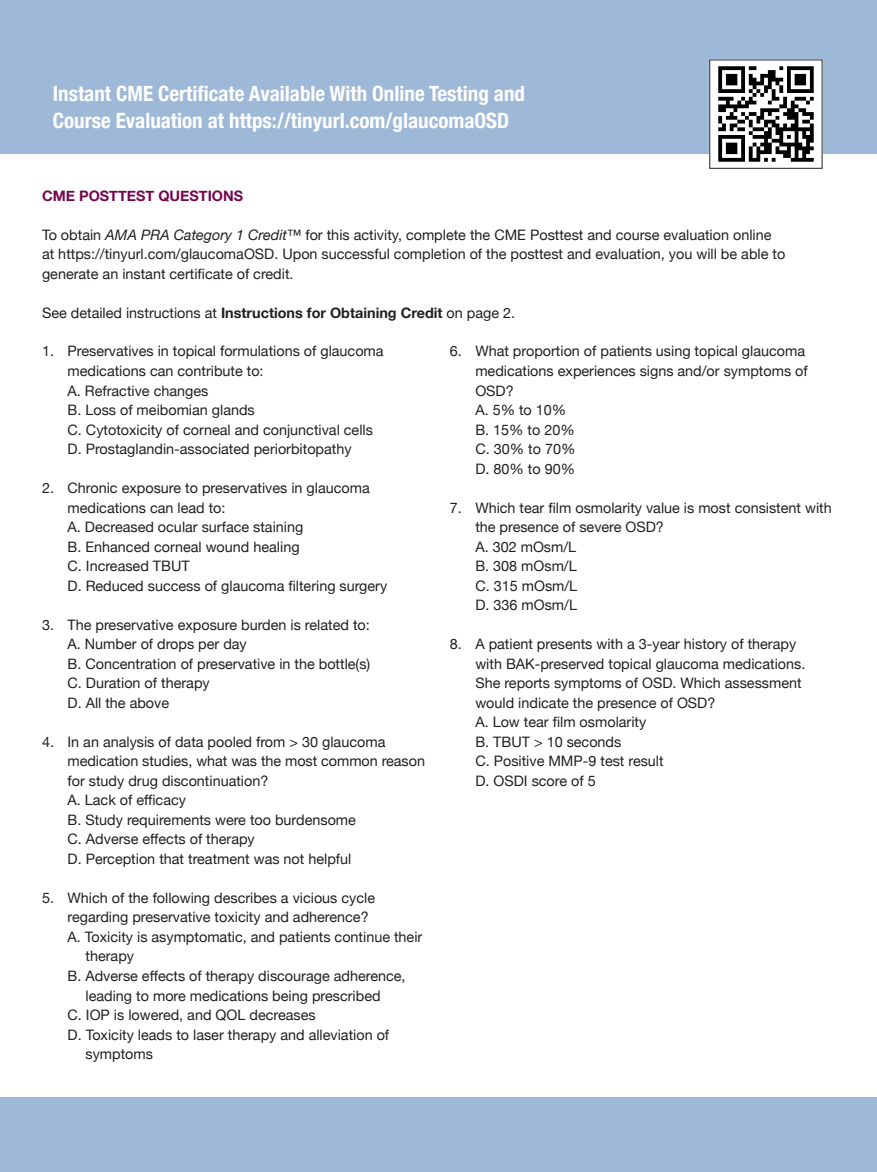
<style>
.page{position:relative;width:877px;height:1172px;background:#fff}
.page>*{position:absolute;margin:0;border:0;box-sizing:border-box;transform-origin:0 0}
.t1{font:700 condensed 21px "Helvetica Neue";color:#fff}
.t2{font:14.4px/19.5px "Helvetica Neue";color:#231f20}
.t3{font:700 14.4px "Helvetica Neue";color:#75074f}
.s1{font-style:italic}
.s2{font-weight:700}
</style>
<div class="page">
<div style="left:0;top:0;width:877px;height:154px;background:#9eb8d7"></div>
<div style="left:0;top:1096px;width:877px;height:75px;background:#9eb8d7"></div>
<img style="left:711px;top:62px;width:109px;height:100px">
<p class="t1" style="left:53px;top:76px;width:474px">Instant CME Certificate Available With Online Testing and</p>
<p class="t1" style="left:53px;top:103px;width:458px">Course Evaluation at https://tinyurl.com/glaucomaOSD</p>
<p class="t3" style="left:42px;top:184px;width:203px">CME POSTTEST QUESTIONS</p>
<p class="t2" style="left:42px;top:226px;width:745px">To obtain <span class="s1">AMA PRA Category 1 Credit</span>™ for this activity, complete the CME Posttest and course evaluation online at https://tinyurl.com/glaucomaOSD. Upon successful completion of the posttest and evaluation, you will be able to generate an instant certificate of credit.</p>
<p class="t2" style="left:42px;top:304px;width:475px">See detailed instructions at <span class="s2">Instructions for Obtaining Credit</span> on page 2.</p>
<p class="t2" style="left:68px;top:342px;width:318px;text-indent:-26px">1. Preservatives in topical formulations of glaucoma medications can contribute to:</p>
<p class="t2" style="left:68px;top:381px;width:142px">A. Refractive changes</p>
<p class="t2" style="left:68px;top:401px;width:189px">B. Loss of meibomian glands</p>
<p class="t2" style="left:68px;top:420px;width:307px">C. Cytotoxicity of corneal and conjunctival cells</p>
<p class="t2" style="left:68px;top:440px;width:286px">D. Prostaglandin-associated periorbitopathy</p>
<p class="t2" style="left:68px;top:479px;width:304px;text-indent:-26px">2. Chronic exposure to preservatives in glaucoma medications can lead to:</p>
<p class="t2" style="left:68px;top:518px;width:237px">A. Decreased ocular surface staining</p>
<p class="t2" style="left:68px;top:537px;width:234px">B. Enhanced corneal wound healing</p>
<p class="t2" style="left:68px;top:557px;width:124px">C. Increased TBUT</p>
<p class="t2" style="left:68px;top:576px;width:321px">D. Reduced success of glaucoma filtering surgery</p>
<p class="t2" style="left:42px;top:615px;width:329px">3. The preservative exposure burden is related to:</p>
<p class="t2" style="left:68px;top:635px;width:181px">A. Number of drops per day</p>
<p class="t2" style="left:68px;top:654px;width:304px">B. Concentration of preservative in the bottle(s)</p>
<p class="t2" style="left:68px;top:674px;width:144px">C. Duration of therapy</p>
<p class="t2" style="left:68px;top:693px;width:103px">D. All the above</p>
<p class="t2" style="left:68px;top:732px;width:359px;text-indent:-26px">4. In an analysis of data pooled from &gt; 30 glaucoma medication studies, what was the most common reason for study drug discontinuation?</p>
<p class="t2" style="left:68px;top:791px;width:120px">A. Lack of efficacy</p>
<p class="t2" style="left:68px;top:810px;width:290px">B. Study requirements were too burdensome</p>
<p class="t2" style="left:68px;top:830px;width:189px">C. Adverse effects of therapy</p>
<p class="t2" style="left:68px;top:849px;width:285px">D. Perception that treatment was not helpful</p>
<p class="t2" style="left:68px;top:888px;width:309px;text-indent:-26px">5. Which of the following describes a vicious cycle regarding preservative toxicity and adherence?</p>
<p class="t2" style="left:86px;top:927px;width:338px;text-indent:-18px">A. Toxicity is asymptomatic, and patients continue their therapy</p>
<p class="t2" style="left:68px;top:966px;width:339px;text-align:center">B. Adverse effects of therapy discourage adherence, leading to more medications being prescribed</p>
<p class="t2" style="left:68px;top:1005px;width:250px">C. IOP is lowered, and QOL decreases</p>
<p class="t2" style="left:86px;top:1025px;width:305px;text-indent:-18px">D. Toxicity leads to laser therapy and alleviation of symptoms</p>
<p class="t2" style="left:475px;top:342px;width:334px;text-indent:-26px">6. What proportion of patients using topical glaucoma medications experiences signs and/or symptoms of<br>OSD?</p>
<p class="t2" style="left:475px;top:401px;width:92px">A. 5% to 10%</p>
<p class="t2" style="left:475px;top:420px;width:101px">B. 15% to 20%</p>
<p class="t2" style="left:475px;top:440px;width:102px">C. 30% to 70%</p>
<p class="t2" style="left:475px;top:459px;width:101px">D. 80% to 90%</p>
<p class="t2" style="left:475px;top:498px;width:358px;text-indent:-26px">7. Which tear film osmolarity value is most consistent with the presence of severe OSD?</p>
<p class="t2" style="left:475px;top:537px;width:102px">A. 302 mOsm/L</p>
<p class="t2" style="left:475px;top:557px;width:103px">B. 308 mOsm/L</p>
<p class="t2" style="left:475px;top:576px;width:103px">C. 315 mOsm/L</p>
<p class="t2" style="left:475px;top:596px;width:103px">D. 336 mOsm/L</p>
<p class="t2" style="left:475px;top:635px;width:331px;text-indent:-26px">8. A patient presents with a 3-year history of therapy with BAK-preserved topical glaucoma medications.<br>She reports symptoms of OSD. Which assessment would indicate the presence of OSD?</p>
<p class="t2" style="left:475px;top:713px;width:172px">A. Low tear film osmolarity</p>
<p class="t2" style="left:475px;top:732px;width:148px">B. TBUT &gt; 10 seconds</p>
<p class="t2" style="left:475px;top:752px;width:190px">C. Positive MMP-9 test result</p>
<p class="t2" style="left:475px;top:771px;width:122px">D. OSDI score of 5</p>
</div>
